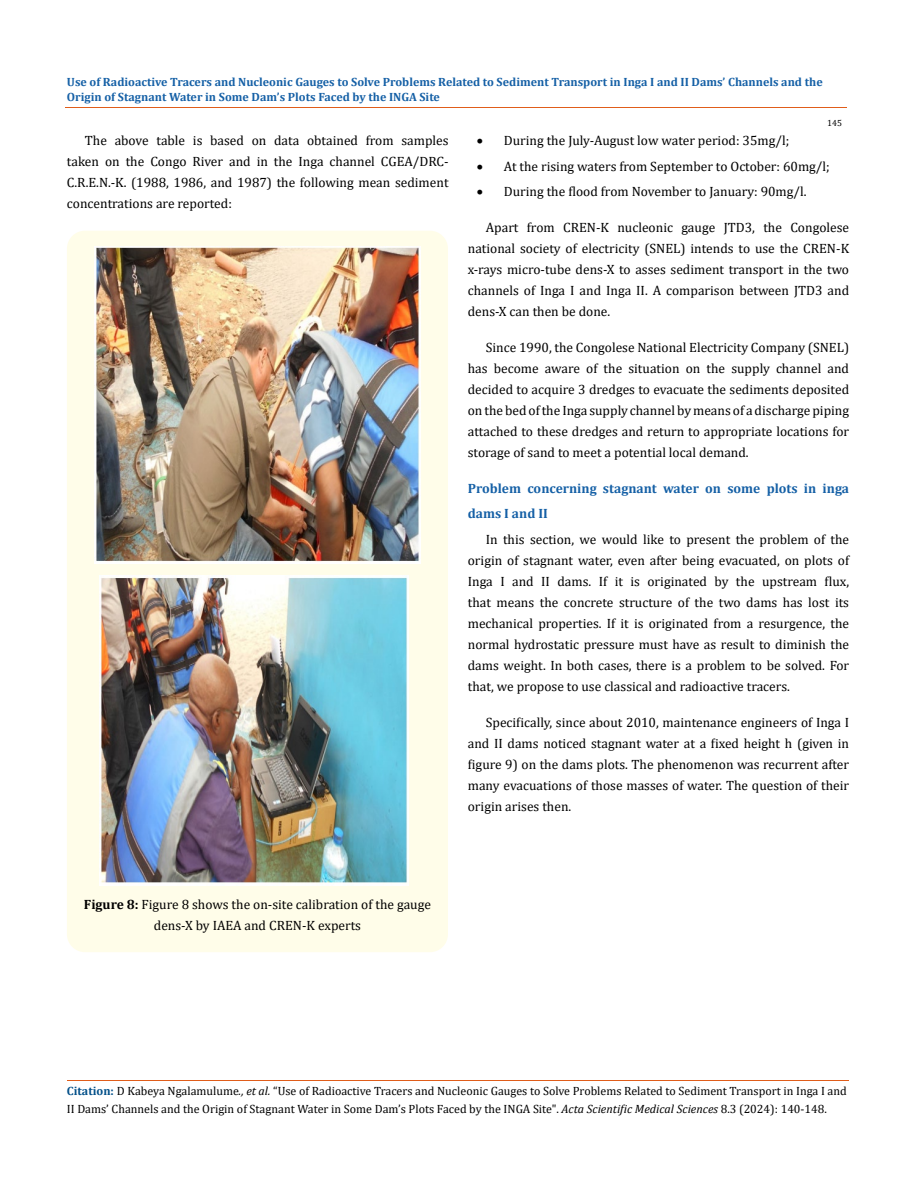
<style>
.page{position:relative;width:917px;height:1188px;background:#fff}
.page>*{position:absolute;margin:0;border:0;box-sizing:border-box;transform-origin:0 0}
.t1{font:13.5px/21px "Cambria";color:#000;text-align:justify}
.t2{font:700 13.5px/24.8px "Cambria";color:#1560a6}
.t3{font:12px/18px "Cambria";color:#000}
.t4{font:700 12px/15px "Cambria";color:#1560a6}
.t5{font:9px "Cambria";color:#000}
.s1{font-weight:700}
.s2{font-weight:700;color:#035089}
.s3{font-style:italic}
</style>
<div class="page">
<div style="left:67px;top:231px;width:381px;height:721px;background:#fffde9;border-radius:18px"></div>
<img style="left:95px;top:246px;width:325px;height:317px">
<img style="left:99px;top:575px;width:309px;height:311px">
<hr style="left:65px;top:108px;width:782px;height:1px;background:#e05d1a">
<hr style="left:67px;top:1080px;width:781px;height:1px;background:#e05d1a">
<p class="t4" style="left:67px;top:74px;width:757px">Use of Radioactive Tracers and Nucleonic Gauges to Solve Problems Related to Sediment Transport in Inga I and II Dams’ Channels and the<br>Origin of Stagnant Water in Some Dam’s Plots Faced by the INGA Site</p>
<p class="t5" style="left:827px;top:118px;width:16px">145</p>
<p class="t1" style="left:67px;top:130px;width:383px;text-indent:18px">The above table is based on data obtained from samples taken on the Congo River and in the Inga channel CGEA/DRC-C.R.E.N.-K. (1988, 1986, and 1987) the following mean sediment concentrations are reported:</p>
<p class="t1" style="left:477px;top:130px;width:314px">• During the July-August low water period: 35mg/l;</p>
<p class="t1" style="left:477px;top:156px;width:354px">• At the rising waters from September to October: 60mg/l;</p>
<p class="t1" style="left:477px;top:181px;width:331px">• During the flood from November to January: 90mg/l.</p>
<p class="t1" style="left:468px;top:217px;width:383px;text-indent:18px">Apart from CREN-K nucleonic gauge JTD3, the Congolese national society of electricity (SNEL) intends to use the CREN-K x-rays micro-tube dens-X to asses sediment transport in the two channels of Inga I and Inga II. A comparison between JTD3 and dens-X can then be done.</p>
<p class="t1" style="left:468px;top:337px;width:383px;text-indent:18px">Since 1990, the Congolese National Electricity Company (SNEL) has become aware of the situation on the supply channel and decided to acquire 3 dredges to evacuate the sediments deposited on the bed of the Inga supply channel by means of a discharge piping attached to these dredges and return to appropriate locations for storage of sand to meet a potential local demand.</p>
<p class="t2" style="left:468px;top:476px;width:383px">Problem concerning stagnant water on some plots in inga dams I and II</p>
<p class="t1" style="left:468px;top:529px;width:383px;text-indent:18px">In this section, we would like to present the problem of the origin of stagnant water, even after being evacuated, on plots of Inga I and II dams. If it is originated by the upstream flux, that means the concrete structure of the two dams has lost its mechanical properties. If it is originated from a resurgence, the normal hydrostatic pressure must have as result to diminish the dams weight. In both cases, there is a problem to be solved. For that, we propose to use classical and radioactive tracers.</p>
<p class="t1" style="left:468px;top:712px;width:383px;text-indent:18px">Specifically, since about 2010, maintenance engineers of Inga I and II dams noticed stagnant water at a fixed height h (given in figure 9) on the dams plots. The phenomenon was recurrent after many evacuations of those masses of water. The question of their origin arises then.</p>
<p class="t1" style="left:84px;top:894px;width:348px;text-align:center"><span class="s1">Figure 8:</span> Figure 8 shows the on-site calibration of the gauge dens-X by IAEA and CREN-K experts</p>
<p class="t3" style="left:67px;top:1082px;width:781px"><span class="s2">Citation:</span> D Kabeya Ngalamulume<span class="s3">., et al.</span> “Use of Radioactive Tracers and Nucleonic Gauges to Solve Problems Related to Sediment Transport in Inga I and<br>II Dams’ Channels and the Origin of Stagnant Water in Some Dam’s Plots Faced by the INGA Site". <span class="s3">Acta Scientific Medical Sciences</span> 8.3 (2024): 140-148.</p>
</div>
